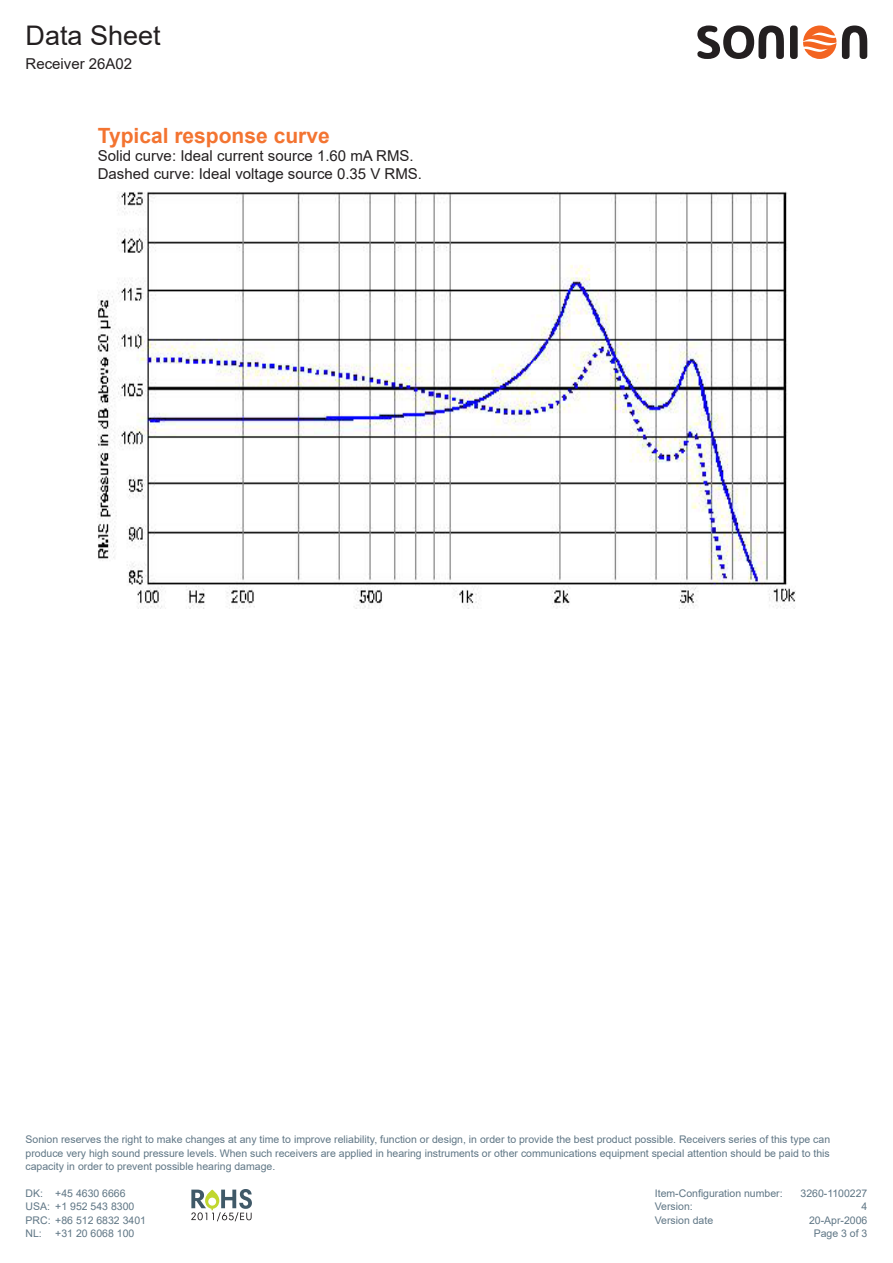
<style>
.page{position:relative;width:893px;height:1263px;background:#fff}
.page>*{position:absolute;margin:0;border:0;box-sizing:border-box;transform-origin:0 0}
.t1{font:27px "Arial";color:#231f20}
.Orange_heading{font:700 21px "Arial";color:#f37431}
.Content{font:15px "Arial";color:#231f20}
.t2{font:10.5px/13.5px "Arial";color:#5f7685}
</style>
<div class="page">
<div style="left:790px;top:26px;width:8px;height:33px;background:#231f20;border-radius:3px"></div>
<svg style="left:697px;top:26px;width:87px;height:33px"></svg>
<svg style="left:842px;top:26px;width:25px;height:33px"></svg>
<svg style="left:803px;top:26px;width:33px;height:33px"></svg>
<svg style="left:191px;top:1189px;width:61px;height:32px"></svg>
<img style="left:98px;top:191px;width:697px;height:417px">
<h1 class="t1" style="left:26px;top:17px;width:137px">Data Sheet</h1>
<h3 class="Content" style="left:26px;top:54px;width:108px">Receiver 26A02</h3>
<p class="Orange_heading" style="left:98px;top:121px;width:233px">Typical response curve</p>
<p class="Content" style="left:98px;top:145px;width:317px">Solid curve: Ideal current source 1.60 mA RMS.</p>
<p class="Content" style="left:98px;top:163px;width:326px">Dashed curve: Ideal voltage source 0.35 V RMS.</p>
<p class="t2" style="left:26px;top:1132px;width:806px;text-align:justify">Sonion reserves the right to make changes at any time to improve reliability, function or design, in order to provide the best product possible. Receivers series of this type can produce very high sound pressure levels. When such receivers are applied in hearing instruments or other communications equipment special attention should be paid to this capacity in order to prevent possible hearing damage.</p>
<p class="t2" style="left:26px;top:1186px;width:122px">DK: +45 4630 6666<br>USA: +1 952 543 8300<br>PRC: +86 512 6832 3401<br>NL:</p>
<p class="t2" style="left:55px;top:1226px;width:81px">+31 20 6068 100</p>
<p class="t2" style="left:655px;top:1186px;width:129px">Item-Configuration number:</p>
<p class="t2" style="left:800px;top:1186px;width:68px">3260-1100227</p>
<p class="t2" style="left:655px;top:1199px;width:39px">Version:</p>
<p class="t2" style="left:862px;top:1199px;width:7px">4</p>
<p class="t2" style="left:655px;top:1213px;width:60px">Version date</p>
<p class="t2" style="left:809px;top:1213px;width:60px;text-align:center">20-Apr-2006<br>Page 3 of 3</p>
</div>
